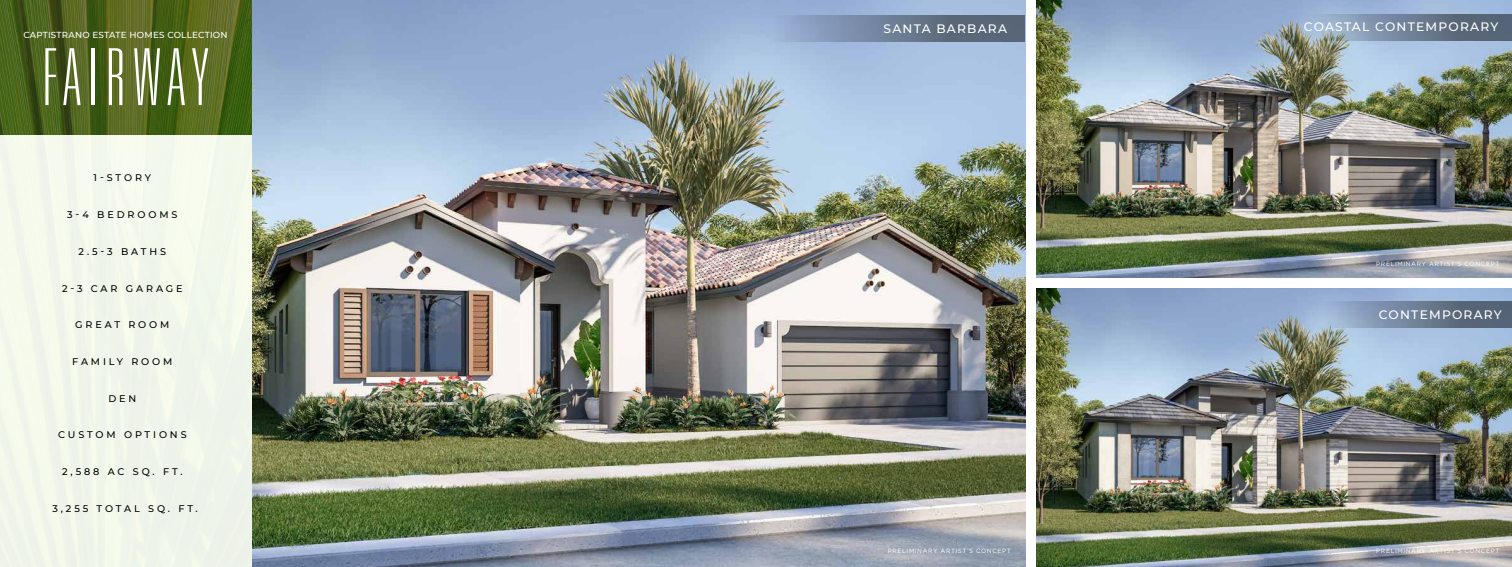
<style>
.page{position:relative;width:1512px;height:567px;background:#fff}
.page>*{position:absolute;margin:0;border:0;box-sizing:border-box;transform-origin:0 0}
.t1{font:100 ultra-condensed 78.75px "Univers LT Std";letter-spacing:.105em;color:#fff}
.t2{font:500 12.25px "Montserrat";letter-spacing:.1em;color:#fff}
.t3{font:500 9.62px "Montserrat";letter-spacing:.3em;color:#000}
.t4{font:500 8.75px "Montserrat";letter-spacing:.025em;color:#fff}
.t5{font:6.12px "Gotham";letter-spacing:.1em;color:#fff}
</style>
<div class="page">
<img style="left:1037px;top:289px;width:475px;height:278px">
<svg style="left:1188px;top:301px;width:324px;height:27px;background:#8094b0"></svg>
<img style="left:1037px;top:0;width:475px;height:277px">
<svg style="left:1163px;top:14px;width:349px;height:27px;background:#8093ad"></svg>
<div style="left:0;top:134px;width:252px;height:433px;background:#f1f7eb"></div>
<svg style="left:0;top:0;width:252px;height:134px;background:#4e631b"></svg>
<img style="left:252px;top:0;width:773px;height:567px">
<svg style="left:600px;top:15px;width:425px;height:26px;background:#8094b1"></svg>
<p class="t4" style="left:23px;top:29px;width:206px">CAPTISTRANO ESTATE HOMES COLLECTION</p>
<h1 class="t1" style="left:43px;top:37px;width:167px">FAIRWAY</h1>
<p class="t3" style="left:94px;top:171px;width:59px">1-STORY</p>
<p class="t3" style="left:67px;top:208px;width:112px">3-4 BEDROOMS</p>
<p class="t3" style="left:79px;top:245px;width:89px">2.5-3 BATHS</p>
<p class="t3" style="left:62px;top:281px;width:122px">2-3 CAR GARAGE</p>
<p class="t3" style="left:75px;top:318px;width:96px">GREAT ROOM</p>
<p class="t3" style="left:72px;top:355px;width:102px">FAMILY ROOM</p>
<p class="t3" style="left:108px;top:392px;width:29px">DEN</p>
<p class="t3" style="left:58px;top:428px;width:130px">CUSTOM OPTIONS</p>
<p class="t3" style="left:62px;top:465px;width:122px">2,588 AC SQ. FT.</p>
<p class="t3" style="left:52px;top:502px;width:147px">3,255 TOTAL SQ. FT.</p>
<p class="t2" style="left:884px;top:20px;width:125px">SANTA BARBARA</p>
<p class="t2" style="left:1304px;top:18px;width:196px">COASTAL CONTEMPORARY</p>
<p class="t5" style="left:1376px;top:260px;width:125px">PRELIMINARY ARTIST’S CONCEPT</p>
<p class="t2" style="left:1379px;top:306px;width:125px">CONTEMPORARY</p>
<p class="t5" style="left:888px;top:547px;width:125px">PRELIMINARY ARTIST’S CONCEPT</p>
<p class="t5" style="left:1376px;top:547px;width:125px">PRELIMINARY ARTIST’S CONCEPT</p>
</div>
